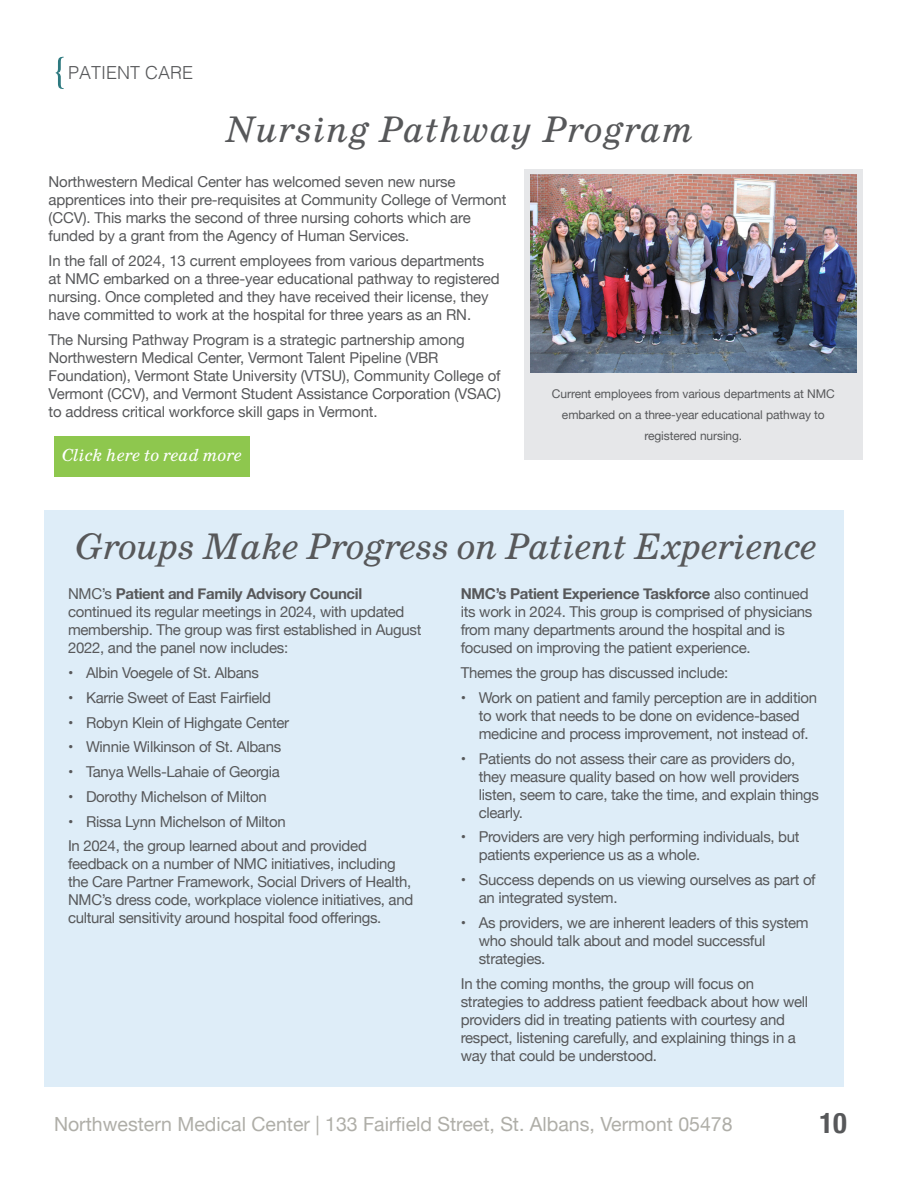
<style>
.page{position:relative;width:918px;height:1188px;background:#fff}
.page>*{position:absolute;margin:0;border:0;box-sizing:border-box;transform-origin:0 0}
.t1{font:italic 37.5px "School";letter-spacing:-.03em;color:#57585a}
.t2{font:italic 37.5px "School";color:#57585a}
.t3{font:700 condensed 28.5px "Helvetica Neue";color:#57585a}
.t4{font:19.5px "Helvetica Neue";color:#afaea8}
.t5{font:300 18px "Helvetica";color:#57585a}
.t6{font:italic 17.7px "School";letter-spacing:-.02em;color:#fff}
.t7{font:15px/18px "Helvetica Neue";letter-spacing:-.02em;color:#57585a}
.t8{font:12px/21px "Helvetica Neue";letter-spacing:-.01em;color:#57585a;text-align:center}
.s1{font-weight:700}
</style>
<div class="page">
<div style="left:525px;top:169px;width:338px;height:290px;background:#e6e7e9"></div>
<svg style="left:55px;top:57px;width:9px;height:32px"></svg>
<img style="left:530px;top:175px;width:326px;height:198px">
<div style="left:44px;top:510px;width:799px;height:577px;background:#deedf8"></div>
<div style="left:54px;top:436px;width:195px;height:40px;background:#8ec74e"></div>
<p class="t5" style="left:68px;top:58px;width:127px">PATIENT CARE</p>
<p class="t2" style="left:224px;top:108px;width:471px">Nursing Pathway Program</p>
<p class="t7" style="left:49px;top:174px;width:459px">Northwestern Medical Center has welcomed seven new nurse apprentices into their pre-requisites at Community College of Vermont (CCV). This marks the second of three nursing cohorts which are funded by a grant from the Agency of Human Services.</p>
<p class="t7" style="left:49px;top:252px;width:453px">In the fall of 2024, 13 current employees from various departments at NMC embarked on a three-year educational pathway to registered nursing. Once completed and they have received their license, they have committed to work at the hospital for three years as an RN.</p>
<p class="t7" style="left:49px;top:331px;width:454px">The Nursing Pathway Program is a strategic partnership among Northwestern Medical Center, Vermont Talent Pipeline (VBR Foundation), Vermont State University (VTSU), Community College of Vermont (CCV), and Vermont Student Assistance Corporation (VSAC) to address critical workforce skill gaps in Vermont.</p>
<p class="t6" style="left:61px;top:445px;width:182px">Click here to read more</p>
<p class="t8" style="left:552px;top:384px;width:284px">Current employees from various departments at NMC embarked on a three-year educational pathway to registered nursing.</p>
<p class="t1" style="left:74px;top:525px;width:744px">Groups Make Progress on Patient Experience</p>
<p class="t7" style="left:68px;top:586px;width:355px">NMC’s <span class="s1">Patient and Family Advisory Council </span>continued its regular meetings in 2024, with updated membership. The group was first established in August 2022, and the panel now includes:</p>
<p class="t7" style="left:68px;top:665px;width:193px">• Albin Voegele of St. Albans</p>
<p class="t7" style="left:68px;top:689px;width:205px">• Karrie Sweet of East Fairfield</p>
<p class="t7" style="left:68px;top:714px;width:223px">• Robyn Klein of Highgate Center</p>
<p class="t7" style="left:68px;top:739px;width:215px">• Winnie Wilkinson of St. Albans</p>
<p class="t7" style="left:68px;top:764px;width:213px">• Tanya Wells-Lahaie of Georgia</p>
<p class="t7" style="left:68px;top:788px;width:200px">• Dorothy Michelson of Milton</p>
<p class="t7" style="left:68px;top:813px;width:219px">• Rissa Lynn Michelson of Milton</p>
<p class="t7" style="left:68px;top:838px;width:347px">In 2024, the group learned about and provided feedback on a number of NMC initiatives, including the Care Partner Framework, Social Drivers of Health, NMC’s dress code, workplace violence initiatives, and cultural sensitivity around hospital food offerings.</p>
<p class="t7" style="left:461px;top:586px;width:353px"><span class="s1">NMC’s Patient Experience Taskforce</span> also continued its work in 2024. This group is comprised of physicians from many departments around the hospital and is focused on improving the patient experience.</p>
<p class="t7" style="left:461px;top:665px;width:269px">Themes the group has discussed include:</p>
<p class="t7" style="left:479px;top:689px;width:340px;text-indent:-18px">• Work on patient and family perception are in addition to work that needs to be done on evidence-based medicine and process improvement, not instead of.</p>
<p class="t7" style="left:479px;top:750px;width:342px;text-indent:-18px">• Patients do not assess their care as providers do, they measure quality based on how well providers listen, seem to care, take the time, and explain things clearly.</p>
<p class="t7" style="left:479px;top:829px;width:322px;text-indent:-18px">• Providers are very high performing individuals, but patients experience us as a whole.</p>
<p class="t7" style="left:479px;top:872px;width:339px;text-indent:-18px">• Success depends on us viewing ourselves as part of an integrated system.</p>
<p class="t7" style="left:479px;top:914px;width:332px;text-indent:-18px">• As providers, we are inherent leaders of this system who should talk about and model successful strategies.</p>
<p class="t7" style="left:461px;top:975px;width:349px">In the coming months, the group will focus on strategies to address patient feedback about how well providers did in treating patients with courtesy and respect, listening carefully, and explaining things in a way that could be understood.</p>
<h3 class="t4" style="left:54px;top:1110px;width:680px">Northwestern Medical Center | 133 Fairfield Street, St. Albans, Vermont 05478</h3>
<h2 class="t3" style="left:820px;top:1099px;width:29px">10</h2>
</div>
